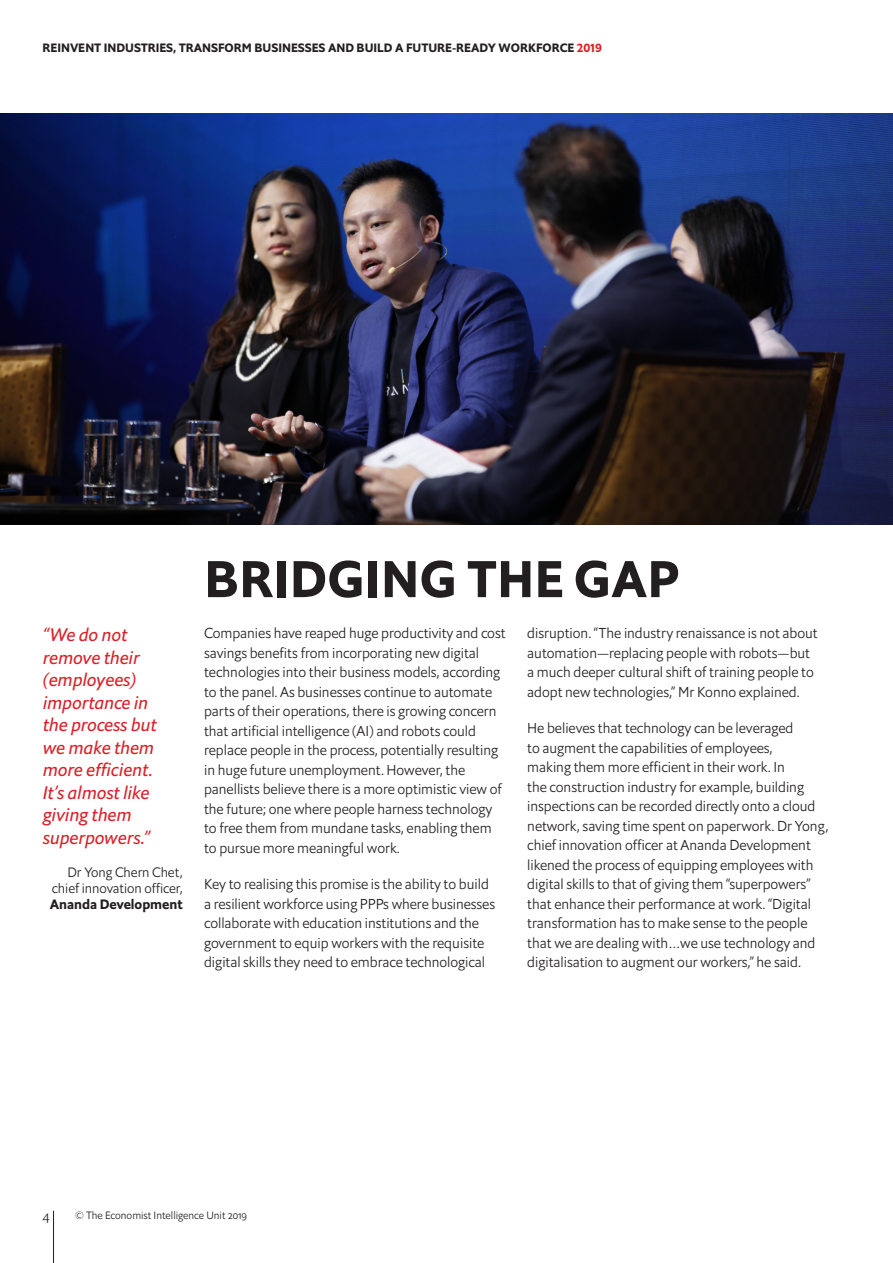
<style>
.page{position:relative;width:893px;height:1263px;background:#fff}
.page>*{position:absolute;margin:0;border:0;box-sizing:border-box;transform-origin:0 0}
.H1_ArticleTitle{font:700 51px "Econ Sans OS";letter-spacing:.01em;color:#231f20}
.Footnote_1{font:italic 18px/22.5px "Econ Sans OS";color:#da2128}
.Body_Para_First{font:300 14.25px/19.5px "Econ Sans OS";color:#231f20}
.Footnote_2{font:300 13.5px/16.2px "Econ Sans OS";color:#231f20;text-align:justify}
.t1{font:700 12px "Econ Sans OS";color:#231f20}
.t2{font:300 10.5px "Econ Sans OS";color:#231f20}
.s1{color:#da2128}
.s2{font-weight:700}
</style>
<div class="page">
<hr style="left:53px;top:1211px;width:1px;height:52px;background:#231f20">
<img style="left:0;top:113px;width:893px;height:412px">
<p class="t1" style="left:43px;top:40px;width:561px">REINVENT INDUSTRIES, TRANSFORM BUSINESSES AND BUILD A FUTURE-READY WORKFORCE <span class="s1">2019</span></p>
<p class="Footnote_1" style="left:43px;top:623px;width:116px">“We do not remove their (employees) importance in the process but we make them more efficient.<br>It’s almost like giving them superpowers.”</p>
<p class="Footnote_2" style="left:50px;top:864px;width:134px;text-indent:18px">Dr Yong Chern Chet, chief innovation officer, <span class="s2">Ananda Development</span></p>
<p class="H1_ArticleTitle" style="left:204px;top:546px;width:477px">BRIDGING THE GAP</p>
<p class="Body_Para_First" style="left:204px;top:623px;width:303px">Companies have reaped huge productivity and cost savings benefits from incorporating new digital technologies into their business models, according to the panel. As businesses continue to automate parts of their operations, there is growing concern that artificial intelligence (AI) and robots could replace people in the process, potentially resulting in huge future unemployment. However, the panellists believe there is a more optimistic view of the future; one where people harness technology to free them from mundane tasks, enabling them to pursue more meaningful work.</p>
<p class="Body_Para_First" style="left:204px;top:874px;width:293px">Key to realising this promise is the ability to build a resilient workforce using PPPs where businesses collaborate with education institutions and the government to equip workers with the requisite digital skills they need to embrace technological</p>
<p class="Body_Para_First" style="left:527px;top:623px;width:292px">disruption. “The industry renaissance is not about automation—replacing people with robots—but a much deeper cultural shift of training people to adopt new technologies,” Mr Konno explained.</p>
<p class="Body_Para_First" style="left:527px;top:718px;width:303px">He believes that technology can be leveraged<br>to augment the capabilities of employees,<br>making them more efficient in their work. In<br>the construction industry for example, building inspections can be recorded directly onto a cloud network, saving time spent on paperwork. Dr Yong, chief innovation officer at Ananda Development likened the process of equipping employees with digital skills to that of giving them “superpowers” that enhance their performance at work. “Digital transformation has to make sense to the people that we are dealing with…we use technology and digitalisation to augment our workers,” he said.</p>
<p class="Footnote_2" style="left:43px;top:1208px;width:9px">4</p>
<p class="t2" style="left:75px;top:1208px;width:173px">© The Economist Intelligence Unit 2019</p>
</div>
